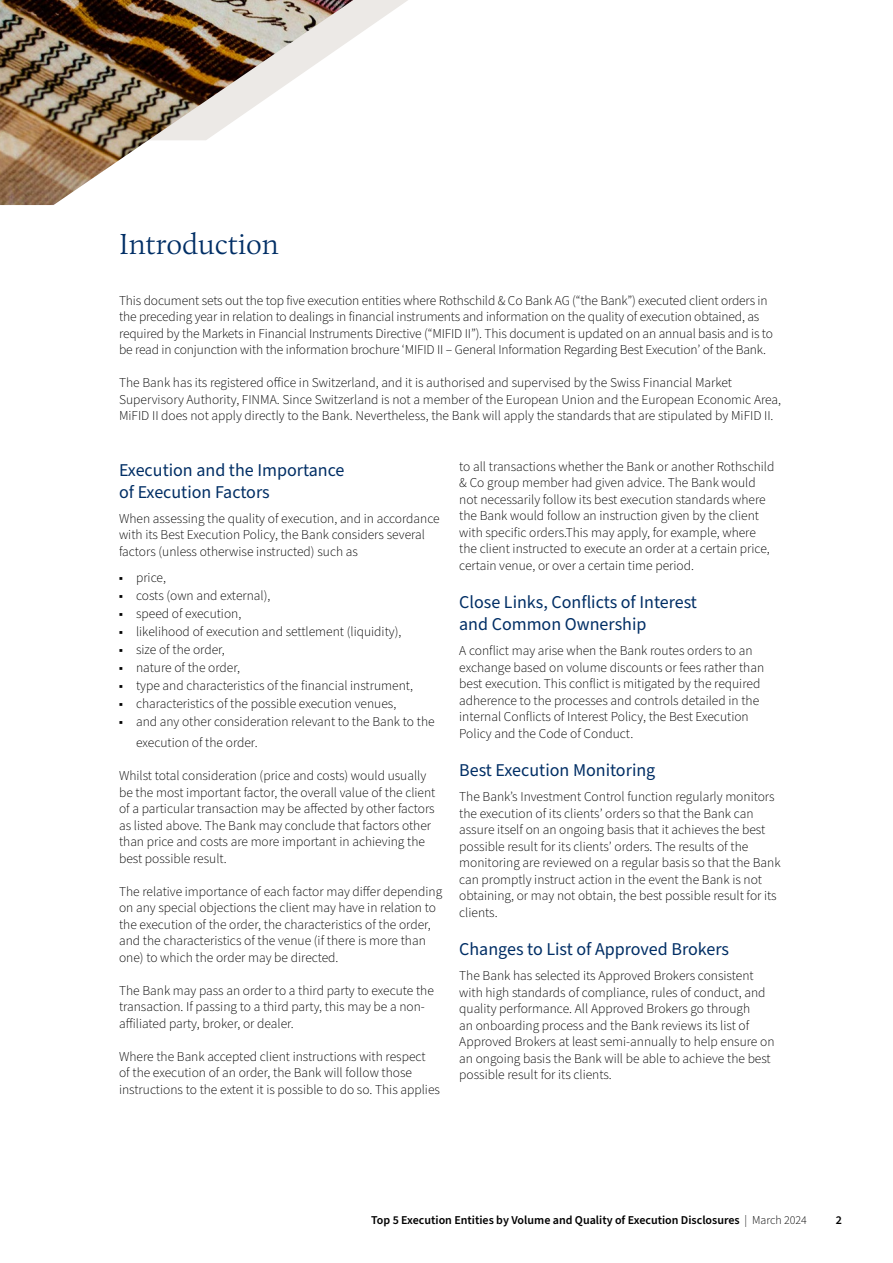
<style>
.page{position:relative;width:893px;height:1263px;background:#fff}
.page>*{position:absolute;margin:0;border:0;box-sizing:border-box;transform-origin:0 0}
.t1{font:300 30px "Calluna";color:#002e65}
.t2{font:18px/21.6px "Source Sans Pro";color:#002e65}
.t3{font:300 13.5px/16.5px "Source Sans Pro";color:#000}
.t4{font:600 12px "Source Sans Pro";color:#000}
.s1{font-weight:300}
</style>
<div class="page">
<svg style="left:353px;top:0;width:55px;height:38px;fill:#eeece9"></svg>
<img style="left:0;top:0;width:353px;height:205px">
<h1 class="t1" style="left:119px;top:226px;width:161px">Introduction</h1>
<p class="t3" style="left:119px;top:292px;width:655px">This document sets out the top five execution entities where Rothschild &amp; Co Bank AG (“the Bank”) executed client orders in the preceding year in relation to dealings in financial instruments and information on the quality of execution obtained, as required by the Markets in Financial Instruments Directive (“MIFID II”). This document is updated on an annual basis and is to be read in conjunction with the information brochure ‘MIFID II – General Information Regarding Best Execution’ of the Bank.</p>
<p class="t3" style="left:119px;top:375px;width:663px">The Bank has its registered office in Switzerland, and it is authorised and supervised by the Swiss Financial Market<br>Supervisory Authority, FINMA. Since Switzerland is not a member of the European Union and the European Economic Area,<br>MiFID II does not apply directly to the Bank. Nevertheless, the Bank will apply the standards that are stipulated by MiFID II.</p>
<h2 class="t2" style="left:119px;top:460px;width:227px">Execution and the Importance of Execution Factors</h2>
<p class="t3" style="left:119px;top:510px;width:322px">When assessing the quality of execution, and in accordance with its Best Execution Policy, the Bank considers several factors (unless otherwise instructed) such as</p>
<p class="t3" style="left:119px;top:570px;width:48px">▪ price,</p>
<p class="t3" style="left:119px;top:588px;width:153px">▪ costs (own and external),</p>
<p class="t3" style="left:119px;top:606px;width:124px">▪ speed of execution,</p>
<p class="t3" style="left:119px;top:624px;width:284px">▪ likelihood of execution and settlement (liquidity),</p>
<p class="t3" style="left:119px;top:642px;width:107px">▪ size of the order,</p>
<p class="t3" style="left:119px;top:660px;width:123px">▪ nature of the order,</p>
<p class="t3" style="left:119px;top:678px;width:296px">▪ type and characteristics of the financial instrument,</p>
<p class="t3" style="left:119px;top:696px;width:279px">▪ characteristics of the possible execution venues,</p>
<p class="t3" style="left:136px;top:711px;width:300px;line-height:21px;text-indent:-17px">▪ and any other consideration relevant to the Bank to the execution of the order.</p>
<p class="t3" style="left:119px;top:768px;width:318px">Whilst total consideration (price and costs) would usually be the most important factor, the overall value of the client of a particular transaction may be affected by other factors as listed above. The Bank may conclude that factors other than price and costs are more important in achieving the best possible result.</p>
<p class="t3" style="left:119px;top:883px;width:325px">The relative importance of each factor may differ depending on any special objections the client may have in relation to the execution of the order, the characteristics of the order, and the characteristics of the venue (if there is more than one) to which the order may be directed.</p>
<p class="t3" style="left:119px;top:982px;width:316px">The Bank may pass an order to a third party to execute the transaction. If passing to a third party, this may be a non&shy;affiliated party, broker, or dealer.</p>
<p class="t3" style="left:119px;top:1048px;width:322px">Where the Bank accepted client instructions with respect<br>of the execution of an order, the Bank will follow those instructions to the extent it is possible to do so. This applies</p>
<p class="t3" style="left:459px;top:458px;width:317px">to all transactions whether the Bank or another Rothschild &amp; Co group member had given advice. The Bank would not necessarily follow its best execution standards where the Bank would follow an instruction given by the client with specific orders.This may apply, for example, where the client instructed to execute an order at a certain price, certain venue, or over a certain time period.</p>
<h2 class="t2" style="left:459px;top:592px;width:239px">Close Links, Conflicts of Interest and Common Ownership</h2>
<p class="t3" style="left:459px;top:643px;width:306px">A conflict may arise when the Bank routes orders to an exchange based on volume discounts or fees rather than best execution. This conflict is mitigated by the required adherence to the processes and controls detailed in the internal Conflicts of Interest Policy, the Best Execution Policy and the Code of Conduct.</p>
<h2 class="t2" style="left:459px;top:760px;width:198px">Best Execution Monitoring</h2>
<p class="t3" style="left:459px;top:789px;width:323px">The Bank’s Investment Control function regularly monitors the execution of its clients’ orders so that the Bank can assure itself on an ongoing basis that it achieves the best possible result for its clients’ orders. The results of the monitoring are reviewed on a regular basis so that the Bank can promptly instruct action in the event the Bank is not obtaining, or may not obtain, the best possible result for its clients.</p>
<h2 class="t2" style="left:459px;top:939px;width:271px">Changes to List of Approved Brokers</h2>
<p class="t3" style="left:459px;top:968px;width:317px">The Bank has selected its Approved Brokers consistent with high standards of compliance, rules of conduct, and quality performance. All Approved Brokers go through<br>an onboarding process and the Bank reviews its list of Approved Brokers at least semi-annually to help ensure on an ongoing basis the Bank will be able to achieve the best possible result for its clients.</p>
<p class="t4" style="left:371px;top:1212px;width:437px">Top 5 Execution Entities by Volume and Quality of Execution Disclosures <span class="s1">| March 2024</span></p>
<p class="t4" style="left:836px;top:1212px;width:8px">2</p>
</div>
